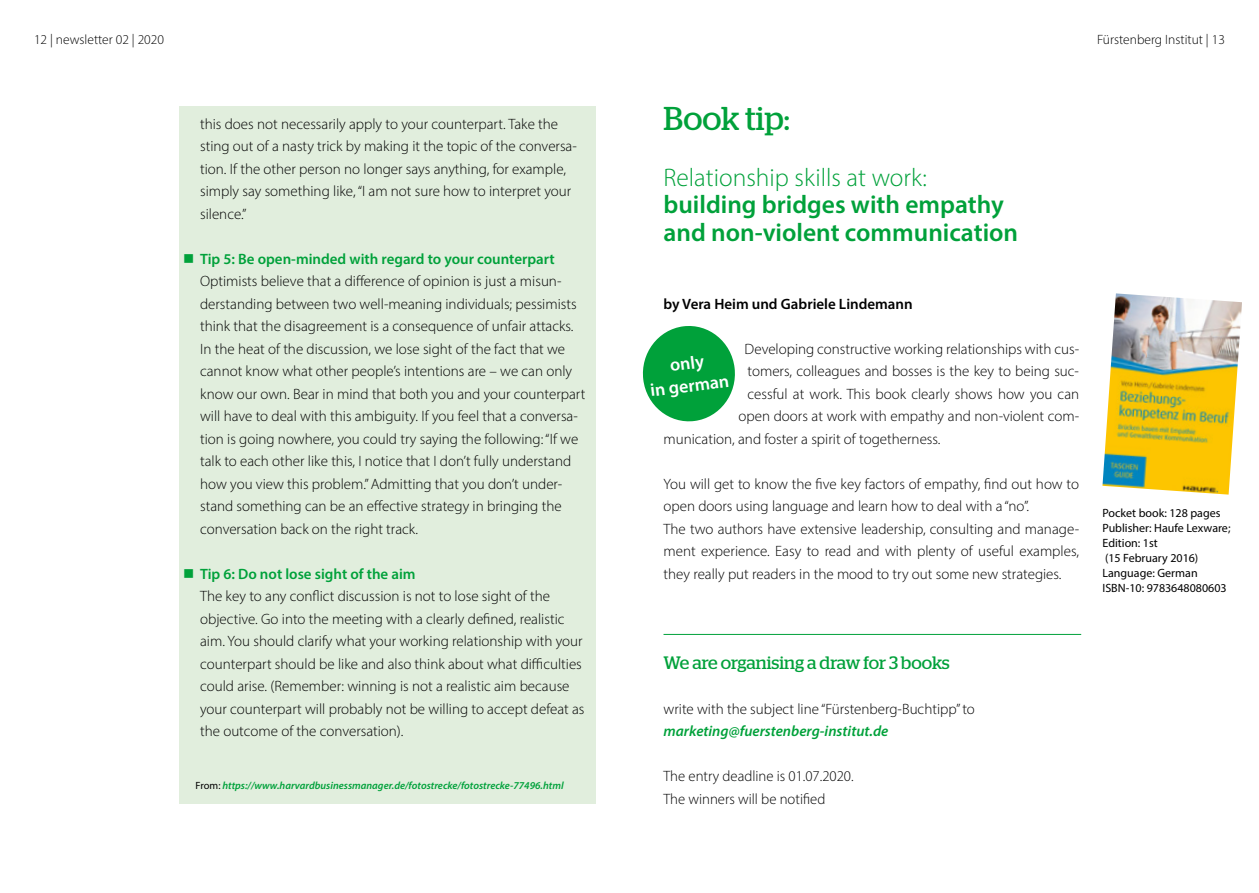
<style>
.page{position:relative;width:1259px;height:893px;background:#fff}
.page>*{position:absolute;margin:0;border:0;box-sizing:border-box;transform-origin:0 0}
.t1{font:33px "Stag";color:#00a13a}
.t2{font:600 25.5px/27.5px "Myriad Pro";color:#00a13a}
.t3{font:300 25.5px "Myriad Pro";color:#00a13a}
.t4{font:18px "Stag";letter-spacing:-.005em;color:#00a13a}
.t5{font:600 18px/22.5px "Myriad Pro";color:#fff;text-align:center}
.t6{font:300 15px/22.5px "Myriad Pro";color:#000}
.t7{font:600 15px "Myriad Pro";color:#00a13a}
.t8{font:italic 600 15px "Myriad Pro";color:#00a13a}
.t9{font:600 15px "Myriad Pro";color:#000}
.t10{font:300 13.5px "Myriad Pro";color:#000}
.t11{font:12px/15px "Myriad Pro";color:#000}
.t12{font:italic 600 10.5px "Myriad Pro";color:#00a13a}
.s1{font-weight:400;font-style:normal;color:#000}
</style>
<div class="page">
<div style="left:179px;top:106px;width:416px;height:698px;background:#e1eedd"></div>
<svg style="left:642px;top:326px;width:93px;height:96px"></svg>
<img style="left:1102px;top:293px;width:140px;height:202px">
<hr style="left:663px;top:634px;width:418px;height:1px;background:#00a13a">
<p class="t10" style="left:34px;top:32px;width:132px">12 | newsletter 02 | 2020</p>
<p class="t10" style="left:1097px;top:32px;width:129px">Fürstenberg Institut | 13</p>
<p class="t6" style="left:200px;top:112px;width:378px">this does not necessarily apply to your counterpart. Take the sting out of a nasty trick by making it the topic of the conversa&shy;tion. If the other person no longer says anything, for example, simply say something like, “I am not sure how to interpret your silence.”</p>
<p class="t7" style="left:200px;top:249px;width:356px">Tip 5: Be open-minded with regard to your counterpart</p>
<p class="t6" style="left:200px;top:270px;width:387px">Optimists believe that a difference of opinion is just a misun&shy;derstanding between two well-meaning individuals; pessimists think that the disagreement is a consequence of unfair attacks.<br>In the heat of the discussion, we lose sight of the fact that we cannot know what other people’s intentions are – we can only know our own. Bear in mind that both you and your counterpart will have to deal with this ambiguity. If you feel that a conversa&shy;tion is going nowhere, you could try saying the following: “If we talk to each other like this, I notice that I don’t fully understand how you view this problem.” Admitting that you don’t under&shy;stand something can be an effective strategy in bringing the conversation back on the right track.</p>
<p class="t7" style="left:200px;top:564px;width:217px">Tip 6: Do not lose sight of the aim</p>
<p class="t6" style="left:200px;top:585px;width:386px">The key to any conflict discussion is not to lose sight of the objective. Go into the meeting with a clearly defined, realistic aim. You should clarify what your working relationship with your counterpart should be like and also think about what difficulties could arise. (Remember: winning is not a realistic aim because your counterpart will probably not be willing to accept defeat as the outcome of the conversation).</p>
<p class="t12" style="left:196px;top:779px;width:369px"><span class="s1">From:</span> https://www.harvardbusinessmanager.de/fotostrecke/fotostrecke-77496.html</p>
<h1 class="t1" style="left:663px;top:99px;width:128px">Book tip:</h1>
<h2 class="t3" style="left:663px;top:162px;width:265px">Relationship skills at work:</h2>
<h2 class="t2" style="left:663px;top:190px;width:356px">building bridges with empathy and non-violent communication</h2>
<p class="t9" style="left:663px;top:294px;width:251px">by Vera Heim und Gabriele Lindemann</p>
<p class="t6" style="left:744px;top:337px;width:336px">Developing constructive working relationships with cus-</p>
<p class="t6" style="left:747px;top:360px;width:333px">tomers, colleagues and bosses is the key to being suc-</p>
<p class="t6" style="left:747px;top:382px;width:333px">cessful at work. This book clearly shows how you can</p>
<p class="t6" style="left:738px;top:405px;width:342px">open doors at work with empathy and non-violent com-</p>
<p class="t6" style="left:663px;top:427px;width:278px">munication, and foster a spirit of togetherness.</p>
<p class="t6" style="left:663px;top:472px;width:417px">You will get to know the five key factors of empathy, find out how to open doors using language and learn how to deal with a “no”.<br>The two authors have extensive leadership, consulting and manage&shy;ment experience. Easy to read and with plenty of useful examples, they really put readers in the mood to try out some new strategies.</p>
<p class="t5" style="left:646px;top:356px;width:81px;rotate:-7deg">only<br>in german</p>
<p class="t11" style="left:1102px;top:505px;width:129px">Pocket book: 128 pages<br>Publisher: Haufe Lexware;<br>Edition: 1st<br>(15 February 2016)<br>Language: German<br>ISBN-10: 9783648080603</p>
<p class="t4" style="left:663px;top:652px;width:288px">We are organising a draw for 3 books</p>
<p class="t6" style="left:663px;top:697px;width:313px">write with the subject line “Fürstenberg-Buchtipp” to</p>
<p class="t8" style="left:663px;top:722px;width:226px">marketing@fuerstenberg-institut.de</p>
<p class="t6" style="left:663px;top:765px;width:192px">The entry deadline is 01.07.2020.<br>The winners will be notified</p>
</div>
